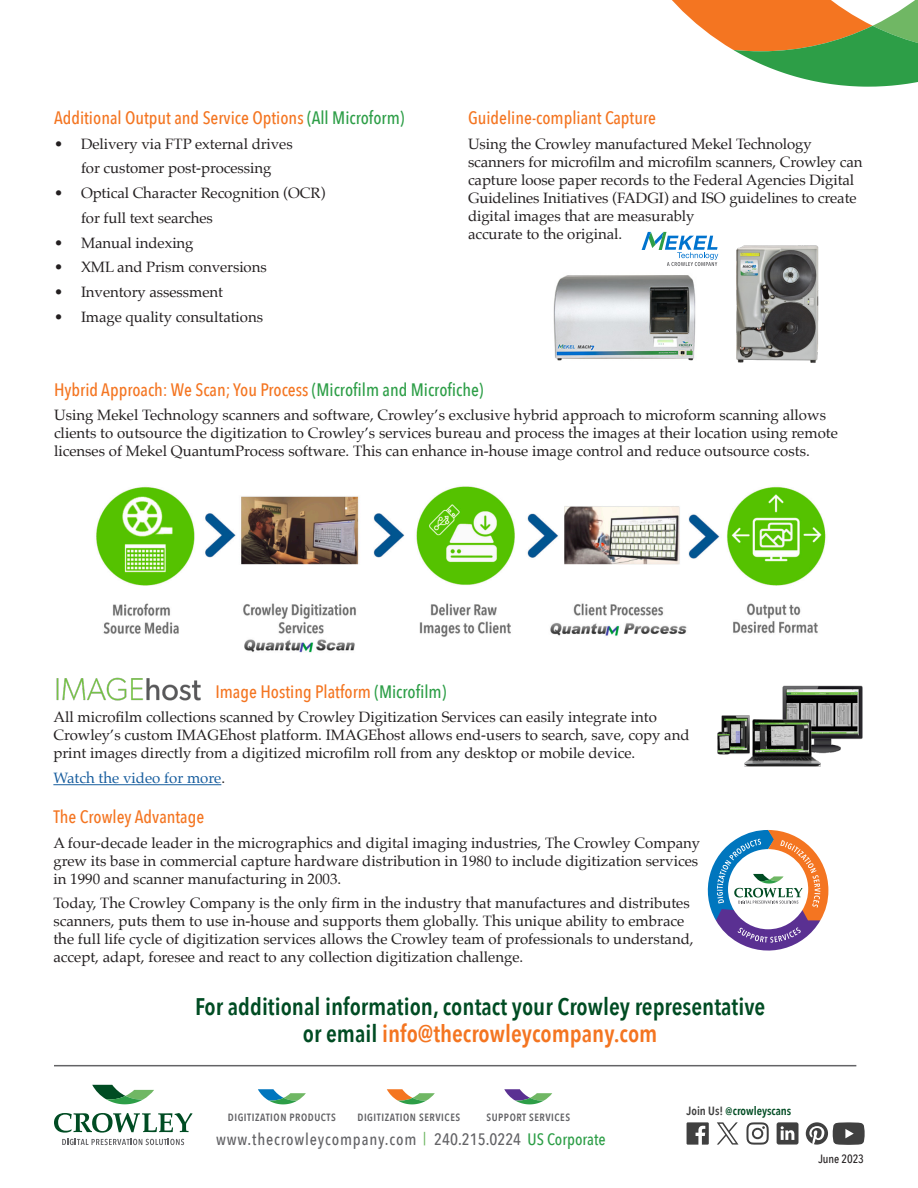
<style>
.page{position:relative;width:918px;height:1188px;background:#fff}
.page>*{position:absolute;margin:0;border:0;box-sizing:border-box;transform-origin:0 0}
.Product{font:600 24px "Avenir Next Condensed";color:#004c23}
.Product-2{font:600 24px "Avenir Next Condensed";color:#f47521}
.t1{font:500 18px "Avenir Next Condensed";color:#f47521}
.t2{font:500 16.5px "Avenir Next Condensed";letter-spacing:.05em;color:#636366}
.t3{font:15px/18px "Palatino";color:#231f20}
.t4{font:15px "Palatino";color:#175d9e}
.t5{font:500 12px "Avenir Next Condensed";letter-spacing:-.005em;color:#231f20}
.t6{font:600 11.85px "Avenir Next Condensed";color:#004c23}
.t7{font:600 10.5px "Avenir Next Condensed";letter-spacing:.05em;color:#636366}
.s1{color:#2d9e47}
.s2{color:#231f20}
.s3{color:#004c23}
.s4{color:#404040}
.s5{font-size:10.65px}
</style>
<div class="page">
<hr style="left:53px;top:784px;width:168px;height:1px;background:#175d9e">
<img style="left:56px;top:677px;width:145px;height:24px">
<img style="left:96px;top:486px;width:730px;height:167px">
<svg style="left:54px;top:1113px;width:138px;height:20px"></svg>
<svg style="left:92px;top:1085px;width:62px;height:19px"></svg>
<svg style="left:62px;top:1139px;width:122px;height:6px"></svg>
<svg style="left:746px;top:1122px;width:23px;height:23px"></svg>
<svg style="left:687px;top:1122px;width:22px;height:23px"></svg>
<svg style="left:777px;top:1122px;width:22px;height:23px"></svg>
<svg style="left:806px;top:1122px;width:59px;height:23px"></svg>
<svg style="left:717px;top:1122px;width:21px;height:23px"></svg>
<svg style="left:258px;top:1089px;width:48px;height:15px"></svg>
<svg style="left:387px;top:1089px;width:48px;height:15px"></svg>
<svg style="left:504px;top:1089px;width:48px;height:15px"></svg>
<hr style="left:54px;top:1065px;width:802px;height:1px;background:#636366">
<svg style="left:672px;top:0;width:246px;height:87px"></svg>
<img style="left:553px;top:275px;width:143px;height:86px">
<img style="left:736px;top:245px;width:83px;height:118px">
<svg style="left:708px;top:830px;width:120px;height:121px"></svg>
<svg style="left:642px;top:232px;width:76px;height:34px"></svg>
<img style="left:717px;top:685px;width:146px;height:82px">
<p class="t1" style="left:54px;top:107px;width:352px">Additional Output and Service Options <span class="s1">(All Microform)</span></p>
<p class="t3" style="left:54px;top:134px;width:240px">• Delivery via FTP external drives</p>
<p class="t3" style="left:81px;top:159px;width:192px">for customer post-processing</p>
<p class="t3" style="left:54px;top:184px;width:273px">• Optical Character Recognition (OCR)</p>
<p class="t3" style="left:81px;top:209px;width:133px">for full text searches</p>
<p class="t3" style="left:54px;top:233px;width:141px">• Manual indexing</p>
<p class="t3" style="left:54px;top:258px;width:214px">• XML and Prism conversions</p>
<p class="t3" style="left:54px;top:283px;width:171px">• Inventory assessment</p>
<p class="t3" style="left:54px;top:308px;width:211px">• Image quality consultations</p>
<p class="t1" style="left:468px;top:107px;width:189px">Guideline-compliant Capture</p>
<p class="t3" style="left:468px;top:135px;width:396px">Using the Crowley manufactured Mekel Technology scanners for microfilm and microfilm scanners, Crowley can capture loose paper records to the Federal Agencies Digital Guidelines Initiatives (FADGI) and ISO guidelines to create digital images that are measurably<br>accurate to the original.</p>
<p class="t1" style="left:54px;top:379px;width:431px">Hybrid Approach: We Scan; You Process <span class="s1">(Microfilm and Microfiche)</span></p>
<p class="t3" style="left:54px;top:406px;width:786px">Using Mekel Technology scanners and software, Crowley’s exclusive hybrid approach to microform scanning allows clients to outsource the digitization to Crowley’s services bureau and process the images at their location using remote licenses of Mekel QuantumProcess software. This can enhance in-house image control and reduce outsource costs.</p>
<p class="t1" style="left:215px;top:681px;width:232px">Image Hosting Platform <span class="s1">(Microfilm)</span></p>
<p class="t3" style="left:53px;top:708px;width:638px">All microfilm collections scanned by Crowley Digitization Services can easily integrate into<br>Crowley’s custom IMAGEhost platform. IMAGEhost allows end-users to search, save, copy and print images directly from a digitized microfilm roll from any desktop or mobile device.</p>
<p class="t4" style="left:53px;top:766px;width:173px">Watch the video for more<span class="s2">.</span></p>
<p class="t1" style="left:53px;top:806px;width:152px">The Crowley Advantage</p>
<p class="t3" style="left:53px;top:833px;width:648px">A four-decade leader in the micrographics and digital imaging industries, The Crowley Company grew its base in commercial capture hardware distribution in 1980 to include digitization services in 1990 and scanner manufacturing in 2003.</p>
<p class="t3" style="left:53px;top:894px;width:642px">Today, The Crowley Company is the only firm in the industry that manufactures and distributes scanners, puts them to use in-house and supports them globally. This unique ability to embrace the full life cycle of digitization services allows the Crowley team of professionals to understand, accept, adapt, foresee and react to any collection digitization challenge.</p>
<p class="Product" style="left:195px;top:986px;width:572px">For additional information, contact your Crowley representative</p>
<p class="Product-2" style="left:303px;top:1013px;width:356px"><span class="s3">or email</span> info@thecrowleycompany.com</p>
<p class="t7" style="left:228px;top:1109px;width:109px">DIGITIZATION PRODUCTS</p>
<p class="t7" style="left:358px;top:1109px;width:104px">DIGITIZATION SERVICES</p>
<p class="t7" style="left:487px;top:1109px;width:85px">SUPPORT SERVICES</p>
<p class="t2" style="left:216px;top:1129px;width:391px">www.thecrowleycompany.com <sup>|</sup> 240.215.0224 <span class="s1">US Corporate</span></p>
<p class="t6" style="left:687px;top:1100px;width:106px"><span class="s4">Join Us!</span> <span class="s5">@</span>crowleyscans</p>
<p class="t5" style="left:818px;top:1152px;width:47px">June 2023</p>
</div>
